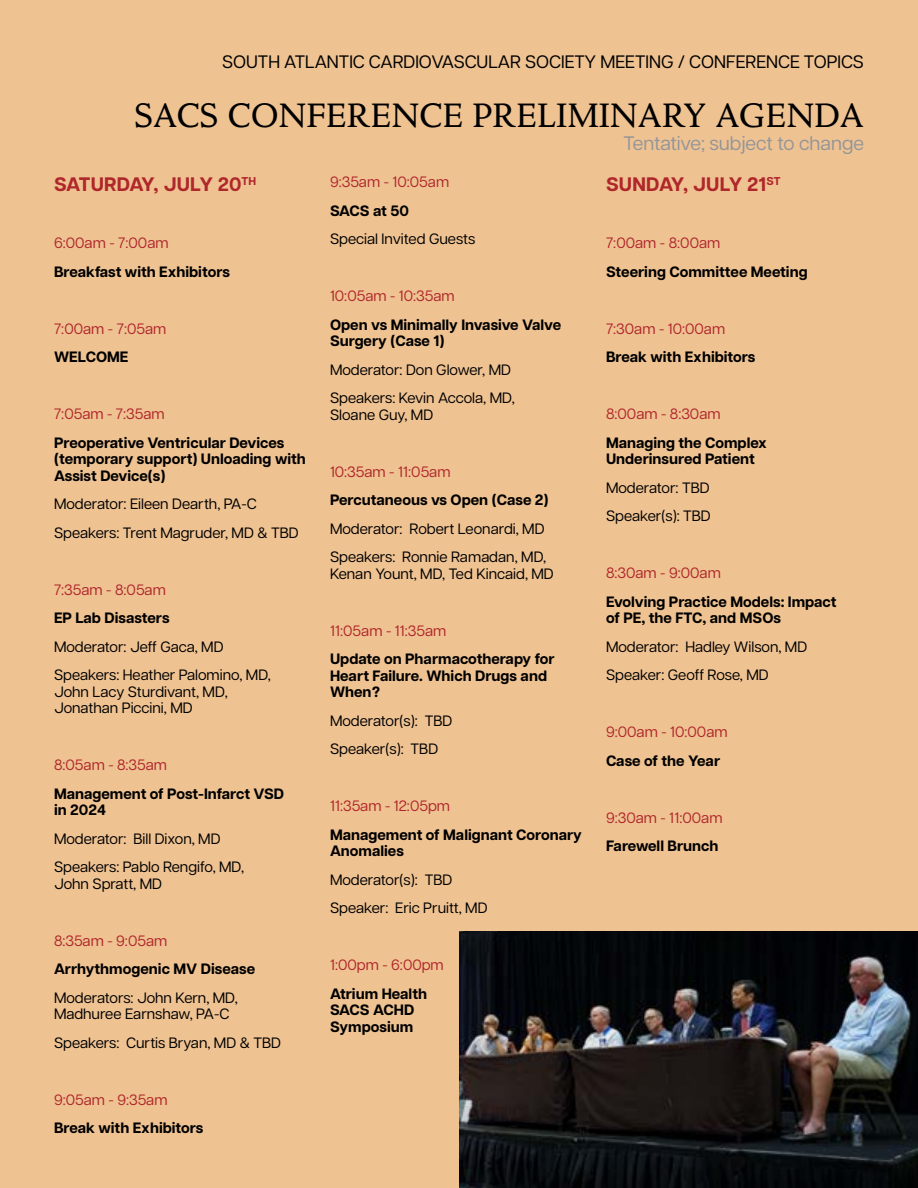
<style>
.page{position:relative;width:918px;height:1188px;background:#efc292}
.page>*{position:absolute;margin:0;border:0;box-sizing:border-box;transform-origin:0 0}
.t1{font:34.5px "Goodchild Pro";color:#000}
.t2{font:700 19.5px "Articulat CF";letter-spacing:.005em;color:#af262b}
.t3{font:19.5px "Articulat CF";color:#939598}
.t4{font:18px "Articulat CF";color:#000}
.t5{font:15px/28.5px "Articulat CF";color:#000}
.t6{font:700 15px/16.5px "Articulat CF";color:#000}
.t7{font:15px "Articulat CF";color:#af262b}
</style>
<div class="page">
<img style="left:459px;top:932px;width:459px;height:256px">
<p class="t4" style="left:222px;top:49px;width:643px">SOUTH ATLANTIC CARDIOVASCULAR SOCIETY MEETING / CONFERENCE TOPICS</p>
<h1 class="t1" style="left:134px;top:95px;width:731px">SACS CONFERENCE PRELIMINARY AGENDA</h1>
<h2 class="t3" style="left:623px;top:129px;width:242px">Tentative; subject to change</h2>
<h2 class="t2" style="left:54px;top:170px;width:204px">SATURDAY, JULY 20<sup>TH</sup></h2>
<h2 class="t2" style="left:606px;top:170px;width:176px">SUNDAY, JULY 21<sup>ST</sup></h2>
<p class="t7" style="left:330px;top:171px;width:121px">9:35am - 10:05am</p>
<p class="t6" style="left:330px;top:202px;width:80px">SACS at 50</p>
<p class="t5" style="left:330px;top:224px;width:147px">Special Invited Guests</p>
<p class="t7" style="left:54px;top:232px;width:116px">6:00am - 7:00am</p>
<p class="t6" style="left:54px;top:263px;width:177px">Breakfast with Exhibitors</p>
<p class="t7" style="left:606px;top:232px;width:116px">7:00am - 8:00am</p>
<p class="t6" style="left:606px;top:263px;width:203px">Steering Committee Meeting</p>
<p class="t7" style="left:54px;top:318px;width:114px">7:00am - 7:05am</p>
<p class="t6" style="left:54px;top:348px;width:76px">WELCOME</p>
<p class="t7" style="left:54px;top:403px;width:112px">7:05am - 7:35am</p>
<p class="t6" style="left:54px;top:434px;width:253px">Preoperative Ventricular Devices (temporary support) Unloading with<br>Assist Device(s)</p>
<p class="t5" style="left:54px;top:489px;width:246px">Moderator: Eileen Dearth, PA-C<br>Speakers: Trent Magruder, MD &amp; TBD</p>
<p class="t7" style="left:54px;top:579px;width:113px">7:35am - 8:05am</p>
<p class="t6" style="left:54px;top:609px;width:117px">EP Lab Disasters</p>
<p class="t5" style="left:54px;top:631px;width:219px">Moderator: Jeff Gaca, MD<br>Speakers: Heather Palomino, MD,</p>
<p class="t5" style="left:54px;top:682px;width:175px;line-height:16.5px">John Lacy Sturdivant, MD,<br>Jonathan Piccini, MD</p>
<p class="t7" style="left:54px;top:754px;width:115px">8:05am - 8:35am</p>
<p class="t6" style="left:54px;top:785px;width:232px">Management of Post-Infarct VSD in 2024</p>
<p class="t5" style="left:54px;top:823px;width:192px">Moderator: Bill Dixon, MD<br>Speakers: Pablo Rengifo, MD,</p>
<p class="t5" style="left:54px;top:868px;width:110px">John Spratt, MD</p>
<p class="t7" style="left:54px;top:930px;width:115px">8:35am - 9:05am</p>
<p class="t6" style="left:54px;top:960px;width:203px">Arrhythmogenic MV Disease</p>
<p class="t5" style="left:54px;top:988px;width:185px;line-height:16.5px">Moderators: John Kern, MD,<br>Madhuree Earnshaw, PA-C</p>
<p class="t5" style="left:54px;top:1027px;width:229px">Speakers: Curtis Bryan, MD &amp; TBD</p>
<p class="t7" style="left:54px;top:1089px;width:115px">9:05am - 9:35am</p>
<p class="t6" style="left:54px;top:1119px;width:151px">Break with Exhibitors</p>
<p class="t7" style="left:330px;top:285px;width:126px">10:05am - 10:35am</p>
<p class="t6" style="left:330px;top:316px;width:233px">Open vs Minimally Invasive Valve<br>Surgery (Case 1)</p>
<p class="t5" style="left:330px;top:355px;width:186px">Moderator: Don Glower, MD<br>Speakers: Kevin Accola, MD,</p>
<p class="t5" style="left:330px;top:400px;width:105px">Sloane Guy, MD</p>
<p class="t7" style="left:330px;top:461px;width:122px">10:35am - 11:05am</p>
<p class="t6" style="left:330px;top:492px;width:220px">Percutaneous vs Open (Case 2)</p>
<p class="t5" style="left:330px;top:514px;width:218px">Moderator: Robert Leonardi, MD<br>Speakers: Ronnie Ramadan, MD,</p>
<p class="t5" style="left:330px;top:559px;width:225px">Kenan Yount, MD, Ted Kincaid, MD</p>
<p class="t7" style="left:330px;top:620px;width:118px">11:05am - 11:35am</p>
<p class="t6" style="left:330px;top:651px;width:226px">Update on Pharmacotherapy for<br>Heart Failure. Which Drugs and<br>When?</p>
<p class="t5" style="left:330px;top:706px;width:124px">Moderator(s): TBD<br>Speaker(s): TBD</p>
<p class="t7" style="left:330px;top:795px;width:122px">11:35am - 12:05pm</p>
<p class="t6" style="left:330px;top:826px;width:253px">Management of Malignant Coronary<br>Anomalies</p>
<p class="t5" style="left:330px;top:865px;width:159px">Moderator(s): TBD<br>Speaker: Eric Pruitt, MD</p>
<p class="t7" style="left:330px;top:954px;width:115px">1:00pm - 6:00pm</p>
<p class="t6" style="left:330px;top:985px;width:99px">Atrium Health<br>SACS ACHD<br>Symposium</p>
<p class="t7" style="left:606px;top:318px;width:121px">7:30am - 10:00am</p>
<p class="t6" style="left:606px;top:348px;width:151px">Break with Exhibitors</p>
<p class="t7" style="left:606px;top:403px;width:116px">8:00am - 8:30am</p>
<p class="t6" style="left:606px;top:434px;width:162px">Managing the Complex<br>Underinsured Patient</p>
<p class="t5" style="left:606px;top:472px;width:106px">Moderator: TBD<br>Speaker(s): TBD</p>
<p class="t7" style="left:606px;top:562px;width:116px">8:30am - 9:00am</p>
<p class="t6" style="left:606px;top:593px;width:232px">Evolving Practice Models: Impact of PE, the FTC, and MSOs</p>
<p class="t5" style="left:606px;top:631px;width:203px">Moderator: Hadley Wilson, MD<br>Speaker: Geoff Rose, MD</p>
<p class="t7" style="left:606px;top:721px;width:123px">9:00am - 10:00am</p>
<p class="t6" style="left:606px;top:752px;width:116px">Case of the Year</p>
<p class="t7" style="left:606px;top:807px;width:118px">9:30am - 11:00am</p>
<p class="t6" style="left:606px;top:837px;width:114px">Farewell Brunch</p>
</div>
